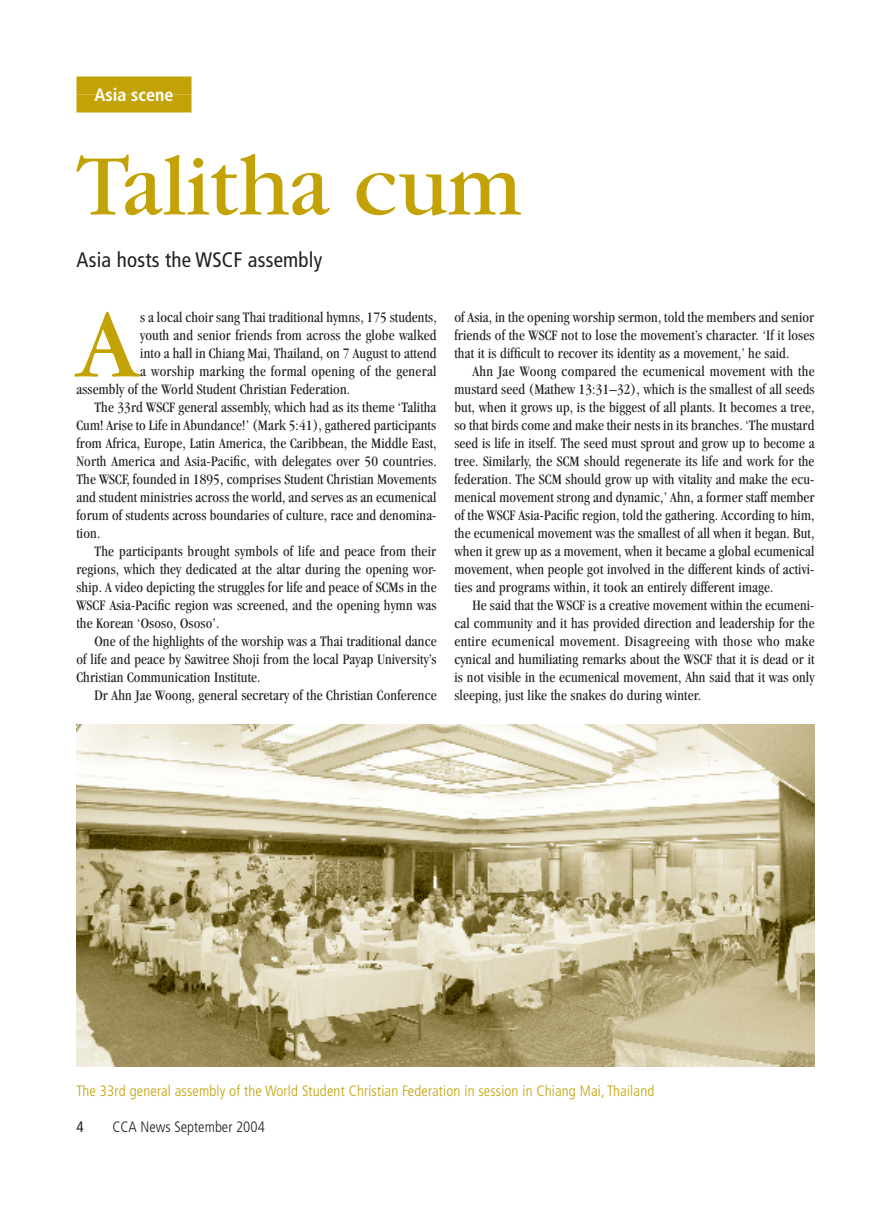
<style>
.page{position:relative;width:891px;height:1212px;background:#fff}
.page>*{position:absolute;margin:0;border:0;box-sizing:border-box;transform-origin:0 0}
.t1{font:101.7px "Garamond";color:#c2a205}
.t2{font:90px "Garamond";color:#c2a205}
.t3{font:condensed 21px "Frutiger";letter-spacing:.01em;color:#231f20}
.t4{font:700 condensed 18px "Frutiger";color:#fff}
.t5{font:condensed 15px/18px "Garamond";letter-spacing:.01em;color:#231f20;text-align:justify}
.t6{font:300 condensed 15px "Frutiger";letter-spacing:.01em;color:#c2a205}
.t7{font:300 condensed 15px "Frutiger";color:#231f20}
.t8{font:condensed 15px "Frutiger";color:#231f20}
</style>
<div class="page">
<div style="left:76px;top:76px;width:116px;height:18px;background:#c2a205"></div>
<div style="left:76px;top:94px;width:116px;height:18px;background:#c2a205"></div>
<img style="left:76px;top:724px;width:738px;height:342px">
<p class="t4" style="left:94px;top:84px;width:81px">Asia scene</p>
<h2 class="t2" style="left:76px;top:139px;width:447px">Talitha cum</h2>
<h3 class="t3" style="left:76px;top:247px;width:247px">Asia hosts the WSCF assembly</h3>
<h1 class="t1" style="left:76px;top:291px;width:64px">A</h1>
<p class="t5" style="left:140px;top:308px;width:298px">s a local choir sang Thai traditional hymns, 175 students,</p>
<p class="t5" style="left:454px;top:308px;width:361px">of Asia, in the opening worship sermon, told the members and senior friends of the WSCF not to lose the movement’s character. ‘If it loses that it is difficult to recover its identity as a movement,’ he said.</p>
<p class="t5" style="left:454px;top:362px;width:362px;text-indent:18px">Ahn Jae Woong compared the ecumenical movement with the mustard seed (Mathew 13:31–32), which is the smallest of all seeds but, when it grows up, is the biggest of all plants. It becomes a tree, so that birds come and make their nests in its branches. ‘The mustard seed is life in itself. The seed must sprout and grow up to become a tree. Similarly, the SCM should regenerate its life and work for the federation. The SCM should grow up with vitality and make the ecu&shy;menical movement strong and dynamic,’ Ahn, a former staff member of the WSCF Asia-Pacific region, told the gathering. According to him, the ecumenical movement was the smallest of all when it began. But, when it grew up as a movement, when it became a global ecumenical movement, when people got involved in the different kinds of activi&shy;ties and programs within, it took an entirely different image.</p>
<p class="t5" style="left:455px;top:596px;width:362px;text-indent:18px">He said that the WSCF is a creative movement within the ecumeni&shy;cal community and it has provided direction and leadership for the entire ecumenical movement. Disagreeing with those who make cynical and humiliating remarks about the WSCF that it is dead or it is not visible in the ecumenical movement, Ahn said that it was only sleeping, just like the snakes do during winter.</p>
<p class="t5" style="left:140px;top:326px;width:298px">youth and senior friends from across the globe walked</p>
<p class="t5" style="left:140px;top:344px;width:298px">into a hall in Chiang Mai, Thailand, on 7 August to attend</p>
<p class="t5" style="left:140px;top:362px;width:298px">a worship marking the formal opening of the general</p>
<p class="t5" style="left:77px;top:380px;width:275px">assembly of the World Student Christian Federation.</p>
<p class="t5" style="left:95px;top:398px;width:343px">The 33rd WSCF general assembly, which had as its theme ‘Talitha</p>
<p class="t5" style="left:77px;top:416px;width:361px">Cum! Arise to Life in Abundance!’ (Mark 5:41), gathered participants</p>
<p class="t5" style="left:77px;top:434px;width:362px">from Africa, Europe, Latin America, the Caribbean, the Middle East,</p>
<p class="t5" style="left:77px;top:452px;width:362px">North America and Asia-Pacific, with delegates over 50 countries.</p>
<p class="t5" style="left:77px;top:470px;width:362px">The WSCF, founded in 1895, comprises Student Christian Movements</p>
<p class="t5" style="left:77px;top:488px;width:362px">and student ministries across the world, and serves as an ecumenical</p>
<p class="t5" style="left:77px;top:506px;width:361px">forum of students across boundaries of culture, race and denomina-</p>
<p class="t5" style="left:77px;top:524px;width:25px">tion.</p>
<p class="t5" style="left:95px;top:542px;width:343px">The participants brought symbols of life and peace from their</p>
<p class="t5" style="left:77px;top:560px;width:361px">regions, which they dedicated at the altar during the opening wor-</p>
<p class="t5" style="left:76px;top:578px;width:362px">ship. A video depicting the struggles for life and peace of SCMs in the</p>
<p class="t5" style="left:76px;top:596px;width:362px">WSCF Asia-Pacific region was screened, and the opening hymn was</p>
<p class="t5" style="left:76px;top:614px;width:144px">the Korean ‘Ososo, Ososo’.</p>
<p class="t5" style="left:94px;top:632px;width:344px">One of the highlights of the worship was a Thai traditional dance</p>
<p class="t5" style="left:76px;top:650px;width:361px">of life and peace by Sawitree Shoji from the local Payap University’s</p>
<p class="t5" style="left:76px;top:668px;width:186px">Christian Communication Institute.</p>
<p class="t5" style="left:94px;top:686px;width:344px">Dr Ahn Jae Woong, general secretary of the Christian Conference</p>
<p class="t6" style="left:76px;top:1082px;width:579px">The 33rd general assembly of the World Student Christian Federation in session in Chiang Mai, Thailand</p>
<p class="t8" style="left:76px;top:1118px;width:9px">4</p>
<p class="t7" style="left:112px;top:1118px;width:154px">CCA News September 2004</p>
</div>
